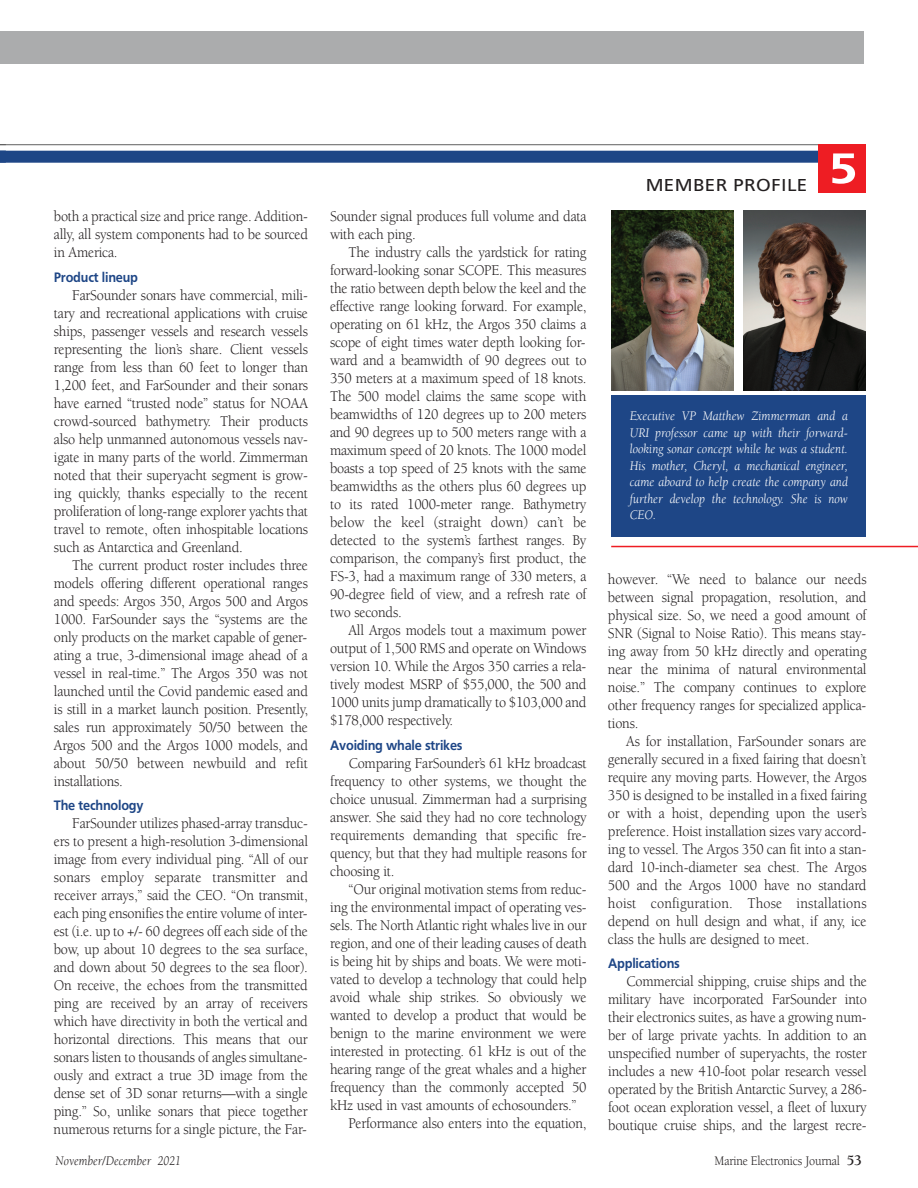
<style>
.page{position:relative;width:918px;height:1188px;background:#fff}
.page>*{position:absolute;margin:0;border:0;box-sizing:border-box;transform-origin:0 0}
.t1{font:700 44.7px "Carto Gothic Pro";color:#fff;scale:1.2 1}
.t2{font:18px "Carto Gothic Pro";letter-spacing:.02em;color:#231f20;scale:1.1 1}
.t3{font:15.3px/18px "Berkeley";letter-spacing:-.015em;color:#231f20;text-align:justify;scale:.93 1}
.t4{font:700 14.25px "Carto Gothic Pro";letter-spacing:-.015em;color:#1e4686;scale:.93 1}
.t5{font:italic 13.5px/16.5px "Berkeley";color:#fff;text-align:justify;scale:.94 1}
.t6{font:13.5px "Berkeley";letter-spacing:-.015em;color:#231f20;scale:.9 1}
.t7{font:italic 13.5px "Berkeley";color:#231f20;scale:.9 1}
.s1{font-weight:700;font-size:15px}
</style>
<div class="page">
<div style="left:0;top:32px;width:864px;height:32px;background:#abacad"></div>
<hr style="left:0;top:144px;width:865px;height:1px;background:#5f5f5f">
<div style="left:0;top:151px;width:865px;height:12px;background:#1e4686"></div>
<div style="left:818px;top:144px;width:47px;height:49px;background:#ee1d23"></div>
<img style="left:611px;top:210px;width:122px;height:180px">
<img style="left:743px;top:210px;width:122px;height:180px">
<hr style="left:611px;top:546px;width:307px;height:1px;background:#ee1d23">
<div style="left:611px;top:395px;width:254px;height:142px;background:#1e4686"></div>
<p class="t3" style="left:54px;top:209px;width:275px">both a practical size and price range. Addition&shy;ally, all system components had to be sourced in America.</p>
<p class="t4" style="left:54px;top:271px;width:92px">Product lineup</p>
<p class="t3" style="left:54px;top:287px;width:275px;text-indent:18px">FarSounder sonars have commercial, mili&shy;tary and recreational applications with cruise ships, passenger vessels and research vessels representing the lion’s share. Client vessels range from less than 60 feet to longer than 1,200 feet, and FarSounder and their sonars have earned “trusted node” status for NOAA crowd-sourced bathymetry. Their products also help unmanned autonomous vessels nav&shy;igate in many parts of the world. Zimmerman noted that their superyacht segment is grow&shy;ing quickly, thanks especially to the recent proliferation of long-range explorer yachts that travel to remote, often inhospitable locations such as Antarctica and Greenland.</p>
<p class="t3" style="left:54px;top:557px;width:275px;text-indent:18px">The current product roster includes three models offering different operational ranges and speeds: Argos 350, Argos 500 and Argos 1000. FarSounder says the “systems are the only products on the market capable of gener&shy;ating a true, 3-dimensional image ahead of a vessel in real-time.” The Argos 350 was not launched until the Covid pandemic eased and is still in a market launch position. Presently, sales run approximately 50/50 between the Argos 500 and the Argos 1000 models, and about 50/50 between newbuild and refit installations.</p>
<p class="t4" style="left:54px;top:800px;width:98px">The technology</p>
<p class="t3" style="left:54px;top:816px;width:275px;text-indent:19px">FarSounder utilizes phased-array transduc&shy;ers to present a high-resolution 3-dimensional image from every individual ping. “All of our sonars employ separate transmitter and receiver arrays,” said the CEO. “On transmit, each ping ensonifies the entire volume of inter&shy;est (i.e. up to +/- 60 degrees off each side of the bow, up about 10 degrees to the sea surface, and down about 50 degrees to the sea floor).<br>On receive, the echoes from the transmitted ping are received by an array of receivers which have directivity in both the vertical and horizontal directions. This means that our sonars listen to thousands of angles simultane&shy;ously and extract a true 3D image from the dense set of 3D sonar returns—with a single ping.” So, unlike sonars that piece together numerous returns for a single picture, the Far-</p>
<p class="t3" style="left:330px;top:209px;width:277px">Sounder signal produces full volume and data with each ping.</p>
<p class="t3" style="left:330px;top:245px;width:277px;text-indent:18px">The industry calls the yardstick for rating forward-looking sonar SCOPE. This measures the ratio between depth below the keel and the effective range looking forward. For example, operating on 61 kHz, the Argos 350 claims a scope of eight times water depth looking for&shy;ward and a beamwidth of 90 degrees out to 350 meters at a maximum speed of 18 knots.<br>The 500 model claims the same scope with beamwidths of 120 degrees up to 200 meters and 90 degrees up to 500 meters range with a maximum speed of 20 knots. The 1000 model boasts a top speed of 25 knots with the same beamwidths as the others plus 60 degrees up to its rated 1000-meter range. Bathymetry below the keel (straight down) can’t be detected to the system’s farthest ranges. By comparison, the company’s first product, the FS-3, had a maximum range of 330 meters, a 90-degree field of view, and a refresh rate of two seconds.</p>
<p class="t3" style="left:330px;top:623px;width:277px;text-indent:18px">All Argos models tout a maximum power output of 1,500 RMS and operate on Windows version 10. While the Argos 350 carries a rela&shy;tively modest MSRP of $55,000, the 500 and 1000 units jump dramatically to $103,000 and $178,000 respectively.</p>
<p class="t4" style="left:330px;top:739px;width:144px">Avoiding whale strikes</p>
<p class="t3" style="left:330px;top:755px;width:277px;text-indent:18px">Comparing FarSounder’s 61 kHz broadcast frequency to other systems, we thought the choice unusual. Zimmerman had a surprising answer. She said they had no core technology requirements demanding that specific fre&shy;quency, but that they had multiple reasons for choosing it.</p>
<p class="t3" style="left:349px;top:881px;width:257px">“Our original motivation stems from reduc-</p>
<p class="t3" style="left:330px;top:899px;width:277px">ing the environmental impact of operating ves-</p>
<p class="t3" style="left:330px;top:917px;width:277px">sels. The North Atlantic right whales live in our</p>
<p class="t3" style="left:330px;top:935px;width:277px">region, and one of their leading causes of death</p>
<p class="t3" style="left:330px;top:953px;width:277px">is being hit by ships and boats. We were moti-</p>
<p class="t3" style="left:330px;top:971px;width:277px">vated to develop a technology that could help</p>
<p class="t3" style="left:330px;top:989px;width:277px">avoid whale ship strikes. So obviously we</p>
<p class="t3" style="left:330px;top:1007px;width:277px">wanted to develop a product that would be</p>
<p class="t3" style="left:330px;top:1025px;width:277px">benign to the marine environment we were</p>
<p class="t3" style="left:330px;top:1043px;width:277px">interested in protecting. 61 kHz is out of the</p>
<p class="t3" style="left:330px;top:1061px;width:277px">hearing range of the great whales and a higher</p>
<p class="t3" style="left:330px;top:1079px;width:277px">frequency than the commonly accepted 50</p>
<p class="t3" style="left:330px;top:1097px;width:267px">kHz used in vast amounts of echosounders.”</p>
<p class="t3" style="left:348px;top:1115px;width:258px">Performance also enters into the equation,</p>
<p class="t2" style="left:646px;top:178px;width:148px">MEMBER PROFILE</p>
<h1 class="t1" style="left:829px;top:151px;width:25px">5</h1>
<p class="t5" style="left:630px;top:409px;width:234px">Executive VP Matthew Zimmerman and a URI professor came up with their forward&shy;looking sonar concept while he was a student.<br>His mother, Cheryl, a mechanical engineer, came aboard to help create the company and further develop the technology. She is now CEO.</p>
<p class="t3" style="left:608px;top:571px;width:280px">however. “We need to balance our needs between signal propagation, resolution, and physical size. So, we need a good amount of SNR (Signal to Noise Ratio). This means stay&shy;ing away from 50 kHz directly and operating near the minima of natural environmental noise.” The company continues to explore other frequency ranges for specialized applica&shy;tions.</p>
<p class="t3" style="left:608px;top:733px;width:280px;text-indent:18px">As for installation, FarSounder sonars are generally secured in a fixed fairing that doesn’t require any moving parts. However, the Argos 350 is designed to be installed in a fixed fairing or with a hoist, depending upon the user’s preference. Hoist installation sizes vary accord&shy;ing to vessel. The Argos 350 can fit into a stan&shy;dard 10-inch-diameter sea chest. The Argos 500 and the Argos 1000 have no standard hoist configuration. Those installations depend on hull design and what, if any, ice class the hulls are designed to meet.</p>
<p class="t4" style="left:608px;top:958px;width:79px">Applications</p>
<p class="t3" style="left:608px;top:974px;width:280px;text-indent:18px">Commercial shipping, cruise ships and the military have incorporated FarSounder into their electronics suites, as have a growing num&shy;ber of large private yachts. In addition to an unspecified number of superyachts, the roster includes a new 410-foot polar research vessel operated by the British Antarctic Survey, a 286- foot ocean exploration vessel, a fleet of luxury boutique cruise ships, and the largest recre-</p>
<p class="t7" style="left:56px;top:1156px;width:141px">November/December 2021</p>
<p class="t6" style="left:715px;top:1156px;width:165px">Marine Electronics Journal <span class="s1">53</span></p>
</div>
